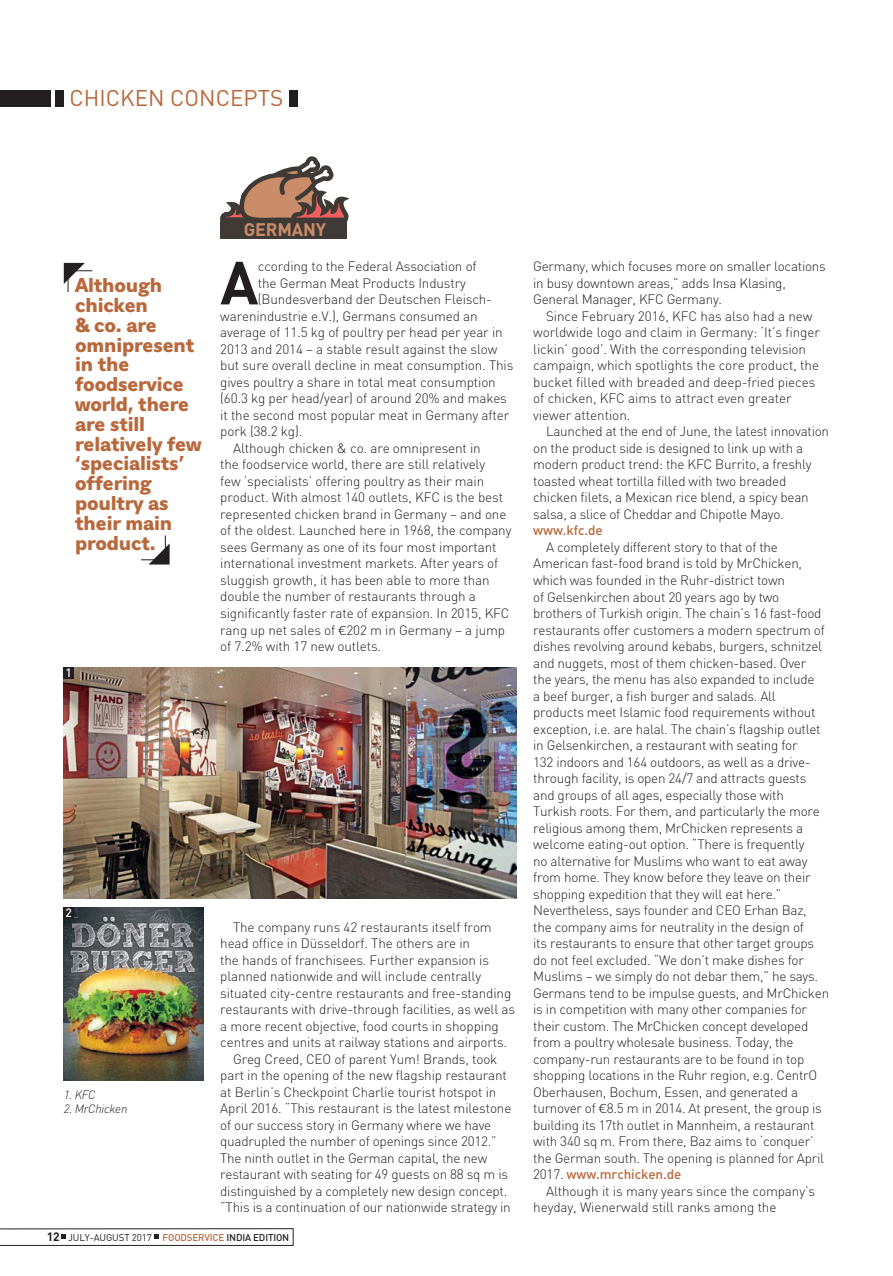
<style>
.page{position:relative;width:893px;height:1276px;background:#fff}
.page>*{position:absolute;margin:0;border:0;box-sizing:border-box;transform-origin:0 0}
.t1{font:700 59.85px "DIN";color:#231f20}
.t2{font:22.5px "DIN";color:#b9683c}
.t3{font:800 21px/19.8px "Eau Naturelle Sans";letter-spacing:-.01em;color:#b9683c}
.t4{font:700 18px "DIN";letter-spacing:-.01em;color:#cb8d69}
.t5{font:300 13.5px/16.5px "DIN";letter-spacing:-.02em;color:#231f20}
.t6{font:500 13.5px "DIN";letter-spacing:-.01em;color:#b9683c}
.t7{font:italic 300 12px "DIN";letter-spacing:-.02em;color:#231f20}
.t8{font:500 12px "DIN";color:#fff}
.t9{font:9.75px "DIN";letter-spacing:-.015em;color:#231f20}
.s1{font-family:"Eau Naturelle Sans"}
.s2{font-weight:700;font-size:12px}
.s3{font-weight:500;color:#b9683c}
.s4{font-weight:500}
</style>
<div class="page">
<div style="left:55px;top:90px;width:9px;height:16px;background:#231f20"></div>
<div style="left:0;top:90px;width:50px;height:16px;background:#231f20"></div>
<div style="left:289px;top:90px;width:8px;height:16px;background:#231f20"></div>
<svg style="left:0;top:1228px;width:293px;height:17px"></svg>
<svg style="left:64px;top:263px;width:29px;height:29px"></svg>
<svg style="left:141px;top:535px;width:29px;height:29px"></svg>
<svg style="left:220px;top:156px;width:130px;height:67px"></svg>
<div style="left:221px;top:222px;width:126px;height:16px;background:#403a37"></div>
<img style="left:64px;top:667px;width:452px;height:231px">
<img style="left:64px;top:907px;width:139px;height:173px">
<div style="left:64px;top:667px;width:10px;height:11px;background:#231f20"></div>
<div style="left:64px;top:907px;width:10px;height:11px;background:#231f20"></div>
<h2 class="t2" style="left:69px;top:90px;width:215px">CHICKEN CONCEPTS</h2>
<h3 class="t3" style="left:75px;top:277px;width:128px">Although chicken<br>&amp; co. are omnipresent in the foodservice world, there are still relatively few ‘specialists’ offering poultry as their main product.</h3>
<p class="t8" style="left:66px;top:669px;width:8px">1</p>
<h3 class="t4" style="left:244px;top:223px;width:84px">GERMANY</h3>
<h1 class="t1" style="left:220px;top:262px;width:40px">A</h1>
<p class="t5" style="left:258px;top:260px;width:220px">ccording to the Federal Association of</p>
<p class="t5" style="left:258px;top:276px;width:210px">the German Meat Products Industry</p>
<p class="t5" style="left:258px;top:293px;width:236px">(Bundesverband der Deutschen Fleisch-</p>
<p class="t5" style="left:220px;top:309px;width:259px">warenindustrie e.V.), Germans consumed an</p>
<p class="t5" style="left:220px;top:326px;width:284px">average of 11.5 kg of poultry per head per year in</p>
<p class="t5" style="left:220px;top:342px;width:279px">2013 and 2014 – a stable result against the slow</p>
<p class="t5" style="left:220px;top:359px;width:295px">but sure overall decline in meat consumption. This</p>
<p class="t5" style="left:220px;top:375px;width:277px">gives poultry a share in total meat consumption</p>
<p class="t5" style="left:220px;top:392px;width:288px">(60.3 kg per head/year) of around 20% and makes</p>
<p class="t5" style="left:220px;top:408px;width:290px">it the second most popular meat in Germany after</p>
<p class="t5" style="left:220px;top:425px;width:84px">pork (38.2 kg).</p>
<p class="t5" style="left:233px;top:441px;width:249px">Although chicken &amp; co. are omnipresent in</p>
<p class="t5" style="left:220px;top:458px;width:266px">the foodservice world, there are still relatively</p>
<p class="t5" style="left:220px;top:474px;width:265px">few ‘specialists’ offering poultry as their main</p>
<p class="t5" style="left:220px;top:491px;width:284px">product. With almost 140 outlets, KFC is the best</p>
<p class="t5" style="left:220px;top:507px;width:288px">represented chicken brand in Germany – and one</p>
<p class="t5" style="left:220px;top:524px;width:293px">of the oldest. Launched here in 1968, the company</p>
<p class="t5" style="left:220px;top:540px;width:278px">sees Germany as one of its four most important</p>
<p class="t5" style="left:220px;top:557px;width:280px">international investment markets. After years of</p>
<p class="t5" style="left:220px;top:573px;width:271px">sluggish growth, it has been able to more than</p>
<p class="t5" style="left:220px;top:590px;width:257px">double the number of restaurants through a</p>
<p class="t5" style="left:220px;top:606px;width:291px">significantly faster rate of expansion. In 2015, KFC</p>
<p class="t5" style="left:220px;top:623px;width:286px">rang up net sales of <span class="s1">€</span>202 m in Germany – a jump</p>
<p class="t5" style="left:220px;top:639px;width:162px">of 7.2% with 17 new outlets.</p>
<p class="t8" style="left:66px;top:908px;width:8px">2</p>
<p class="t7" style="left:64px;top:1090px;width:33px">1. KFC</p>
<p class="t7" style="left:64px;top:1104px;width:65px">2. MrChicken</p>
<p class="t5" style="left:233px;top:920px;width:260px">The company runs 42 restaurants itself from</p>
<p class="t5" style="left:220px;top:936px;width:251px">head office in Düsseldorf. The others are in</p>
<p class="t5" style="left:220px;top:953px;width:270px">the hands of franchisees. Further expansion is</p>
<p class="t5" style="left:220px;top:969px;width:262px">planned nationwide and will include centrally</p>
<p class="t5" style="left:220px;top:986px;width:292px">situated city-centre restaurants and free-standing</p>
<p class="t5" style="left:220px;top:1002px;width:296px">restaurants with drive-through facilities, as well as</p>
<p class="t5" style="left:220px;top:1019px;width:280px">a more recent objective, food courts in shopping</p>
<p class="t5" style="left:220px;top:1035px;width:288px">centres and units at railway stations and airports.</p>
<p class="t5" style="left:233px;top:1052px;width:266px">Greg Creed, CEO of parent Yum! Brands, took</p>
<p class="t5" style="left:220px;top:1068px;width:288px">part in the opening of the new flagship restaurant</p>
<p class="t5" style="left:220px;top:1085px;width:278px">at Berlin’s Checkpoint Charlie tourist hotspot in</p>
<p class="t5" style="left:220px;top:1101px;width:293px">April 2016. “This restaurant is the latest milestone</p>
<p class="t5" style="left:220px;top:1118px;width:273px">of our success story in Germany where we have</p>
<p class="t5" style="left:220px;top:1134px;width:278px">quadrupled the number of openings since 2012.”</p>
<p class="t5" style="left:220px;top:1151px;width:268px">The ninth outlet in the German capital, the new</p>
<p class="t5" style="left:220px;top:1167px;width:289px">restaurant with seating for 49 guests on 88 sq m is</p>
<p class="t5" style="left:220px;top:1184px;width:288px">distinguished by a completely new design concept.</p>
<p class="t5" style="left:220px;top:1200px;width:292px">“This is a continuation of our nationwide strategy in</p>
<p class="t9" style="left:47px;top:1234px;width:244px"><span class="s2">12</span> JULY-AUGUST 2017 <span class="s3">FOODSERVICE</span> <span class="s4">INDIA EDITION</span></p>
<p class="t5" style="left:533px;top:260px;width:294px">Germany, which focuses more on smaller locations in busy downtown areas,” adds Insa Klasing,<br>General Manager, KFC Germany.</p>
<p class="t5" style="left:533px;top:309px;width:288px;text-indent:13px">Since February 2016, KFC has also had a new worldwide logo and claim in Germany: ‘It’s finger lickin’ good’. With the corresponding television campaign, which spotlights the core product, the bucket filled with breaded and deep-fried pieces of chicken, KFC aims to attract even greater viewer attention.</p>
<p class="t5" style="left:533px;top:425px;width:297px;text-indent:13px">Launched at the end of June, the latest innovation on the product side is designed to link up with a modern product trend: the KFC Burrito, a freshly toasted wheat tortilla filled with two breaded chicken filets, a Mexican rice blend, a spicy bean salsa, a slice of Cheddar and Chipotle Mayo.</p>
<p class="t6" style="left:533px;top:526px;width:71px">www.kfc.de</p>
<p class="t5" style="left:533px;top:540px;width:297px;text-indent:13px">A completely different story to that of the American fast-food brand is told by MrChicken, which was founded in the Ruhr-district town<br>of Gelsenkirchen about 20 years ago by two brothers of Turkish origin. The chain’s 16 fast-food restaurants offer customers a modern spectrum of dishes revolving around kebabs, burgers, schnitzel and nuggets, most of them chicken-based. Over<br>the years, the menu has also expanded to include<br>a beef burger, a fish burger and salads. All products meet Islamic food requirements without exception, i.e. are halal. The chain’s flagship outlet in Gelsenkirchen, a restaurant with seating for<br>132 indoors and 164 outdoors, as well as a drive&shy;through facility, is open 24/7 and attracts guests and groups of all ages, especially those with Turkish roots. For them, and particularly the more religious among them, MrChicken represents a welcome eating-out option. “There is frequently<br>no alternative for Muslims who want to eat away from home. They know before they leave on their shopping expedition that they will eat here.” Nevertheless, says founder and CEO Erhan Baz,<br>the company aims for neutrality in the design of<br>its restaurants to ensure that other target groups do not feel excluded. “We don’t make dishes for Muslims – we simply do not debar them,” he says.<br>Germans tend to be impulse guests, and MrChicken is in competition with many other companies for their custom. The MrChicken concept developed from a poultry wholesale business. Today, the company-run restaurants are to be found in top shopping locations in the Ruhr region, e.g. CentrO Oberhausen, Bochum, Essen, and generated a turnover of <span class="s1">€</span>8.5 m in 2014. At present, the group is building its 17th outlet in Mannheim, a restaurant with 340 sq m. From there, Baz aims to ‘conquer’ the German south. The opening is planned for April 2017. <span class="s3">www.mrchicken.de</span></p>
<p class="t5" style="left:533px;top:1184px;width:283px;text-indent:13px">Although it is many years since the company’s heyday, Wienerwald still ranks among the</p>
</div>
